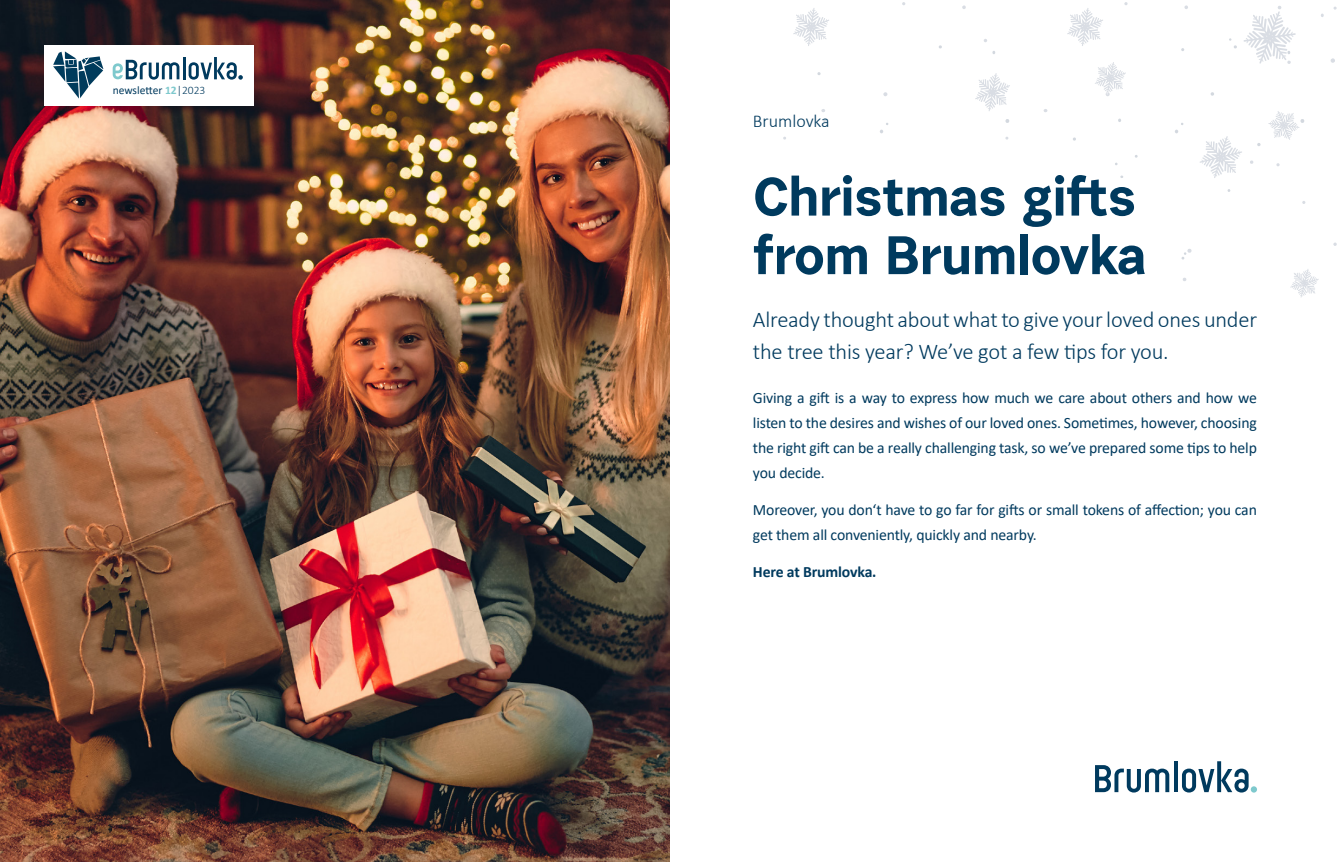
<style>
.page{position:relative;width:1340px;height:862px;background:#fff}
.page>*{position:absolute;margin:0;border:0;box-sizing:border-box;transform-origin:0 0}
.t1{font:700 54px/58.5px "Urban Grotesk Re Bo";letter-spacing:-.01em;color:#003a5e}
.t2{font:300 22.5px/31.5px "Calibri";letter-spacing:-.01em;color:#003a5e}
.t3{font:300 18px "Calibri";color:#003a5e}
.t4{font:15.75px/24.8px "Calibri";letter-spacing:-.01em;color:#003a5e;text-align:justify}
.t5{font:700 15.75px "Calibri";letter-spacing:-.01em;color:#003a5e}
.t6{font:11.47px "Calibri";color:#003a5e}
.s1{font-weight:700;color:#7ec9cd}
.s2{font-weight:300}
</style>
<div class="page">
<img style="left:0;top:0;width:670px;height:861px">
<svg style="left:1175px;top:123px;width:8px;height:10px"></svg>
<svg style="left:1229px;top:38px;width:7px;height:11px"></svg>
<svg style="left:1210px;top:92px;width:4px;height:4px"></svg>
<svg style="left:1005px;top:119px;width:4px;height:4px"></svg>
<svg style="left:880px;top:123px;width:8px;height:10px"></svg>
<svg style="left:1184px;top:5px;width:4px;height:4px"></svg>
<svg style="left:1181px;top:249px;width:10px;height:10px"></svg>
<svg style="left:1330px;top:58px;width:4px;height:5px"></svg>
<svg style="left:883px;top:92px;width:4px;height:4px"></svg>
<svg style="left:1200px;top:136px;width:42px;height:42px"></svg>
<svg style="left:1290px;top:269px;width:28px;height:28px"></svg>
<svg style="left:1095px;top:62px;width:30px;height:34px"></svg>
<svg style="left:1244px;top:6px;width:51px;height:58px"></svg>
<svg style="left:1268px;top:111px;width:36px;height:29px"></svg>
<svg style="left:975px;top:73px;width:35px;height:38px"></svg>
<svg style="left:1067px;top:8px;width:36px;height:38px"></svg>
<svg style="left:793px;top:8px;width:36px;height:38px"></svg>
<div style="left:45px;top:45px;width:209px;height:60px;background:#fff"></div>
<hr style="left:183px;top:57px;width:2px;height:22px;background:#003a5e">
<svg style="left:189px;top:57px;width:54px;height:23px"></svg>
<svg style="left:113px;top:60px;width:66px;height:20px"></svg>
<svg style="left:53px;top:51px;width:50px;height:47px"></svg>
<svg style="left:1095px;top:765px;width:74px;height:27px"></svg>
<svg style="left:1174px;top:761px;width:3px;height:30px"></svg>
<svg style="left:1182px;top:761px;width:66px;height:31px"></svg>
<svg style="left:1250px;top:785px;width:6px;height:7px"></svg>
<p class="t6" style="left:113px;top:82px;width:94px">newsletter <span class="s1">12</span><span class="s2">|2023</span></p>
<p class="t3" style="left:753px;top:110px;width:78px">Brumlovka</p>
<h1 class="t1" style="left:753px;top:166px;width:395px">Christmas gifts from Brumlovka</h1>
<h2 class="t2" style="left:753px;top:304px;width:505px">Already thought about what to give your loved ones under the tree this year? We’ve got a few tips for you.</h2>
<p class="t4" style="left:753px;top:385px;width:505px">Giving a gift is a way to express how much we care about others and how we listen to the desires and wishes of our loved ones. Sometimes, however, choosing the right gift can be a really challenging task, so we’ve prepared some tips to help you decide.</p>
<p class="t4" style="left:753px;top:497px;width:505px">Moreover, you don‘t have to go far for gifts or small tokens of affection; you can get them all conveniently, quickly and nearby.</p>
<p class="t5" style="left:753px;top:560px;width:125px">Here at Brumlovka.</p>
</div>
